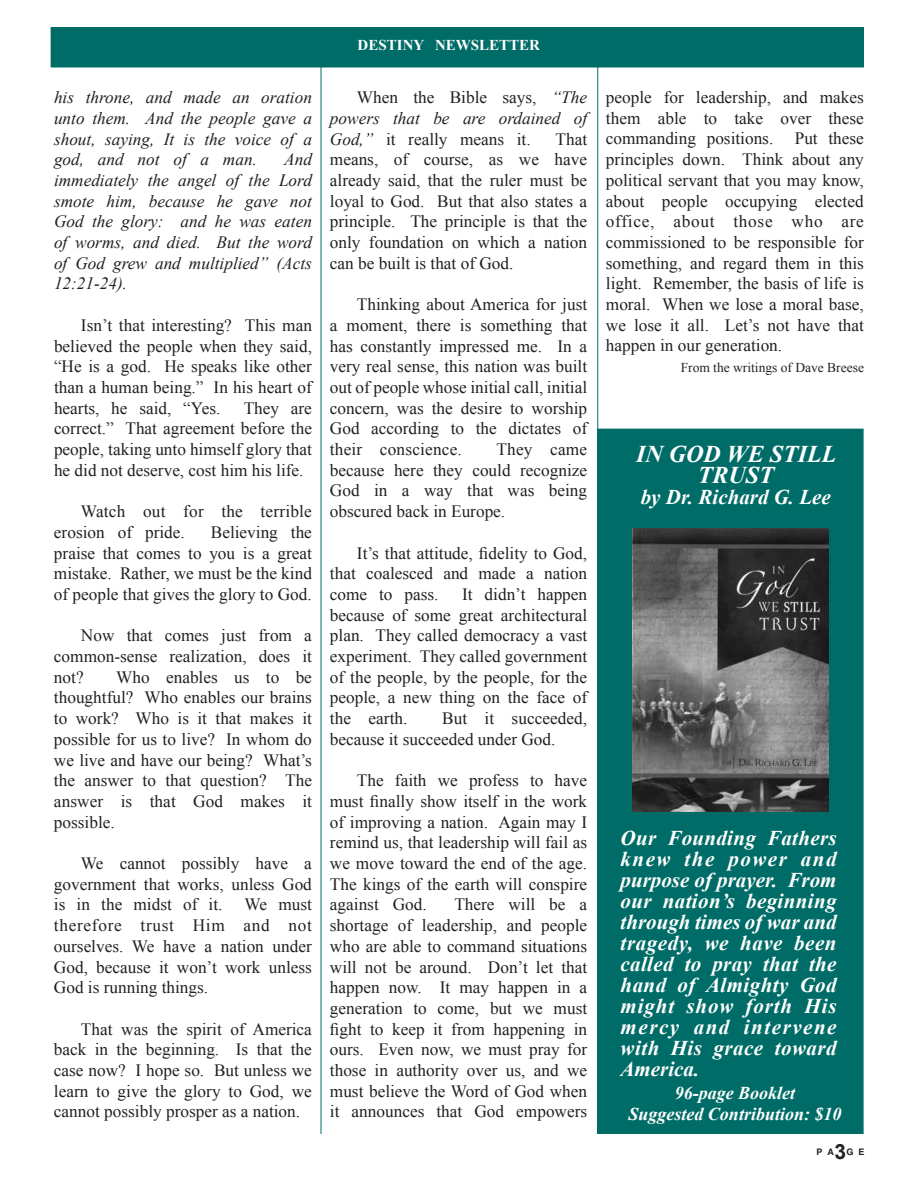
<style>
.page{position:relative;width:918px;height:1188px;background:#fff}
.page>*{position:absolute;margin:0;border:0;box-sizing:border-box;transform-origin:0 0}
.t1{font:italic 700 24px/21px "Times New Roman";color:#fff;text-align:center}
.t2{font:italic 700 21px/21px "Times New Roman";letter-spacing:.025em;color:#fff;text-align:justify}
.t3{font:italic 700 21px "Times New Roman";color:#fff}
.t4{font:700 21px "Arial";color:#231f20}
.t5{font:italic 700 18px/21px "Times New Roman";color:#fff;text-align:center}
.t6{font:17.25px/20.7px "Times New Roman";color:#231f20;text-align:justify}
.t7{font:italic 17.25px/20.7px "Times New Roman";color:#231f20;text-align:justify}
.t8{font:700 15px "Times New Roman";color:#fff}
.t9{font:13.5px "Times New Roman";color:#231f20}
.t10{font:700 9px "Helvetica";color:#231f20}
.s1{font-style:normal}
</style>
<div class="page">
<hr style="left:597px;top:48px;width:1px;height:1079px;background:#006c67">
<hr style="left:321px;top:61px;width:1px;height:1073px;background:#006c67">
<div style="left:597px;top:429px;width:267px;height:705px;background:#006c67;border:2px solid #006c67"></div>
<div style="left:51px;top:27px;width:813px;height:41px;background:#006c67;border:2px solid #006c67"></div>
<img style="left:632px;top:528px;width:196px;height:283px">
<p class="t8" style="left:358px;top:37px;width:184px">DESTINY NEWSLETTER</p>
<p class="t7" style="left:54px;top:87px;width:260px">his throne, and made an oration unto them. And the people gave a shout, saying, It is the voice of a god, and not of a man.</p>
<p class="t7" style="left:54px;top:149px;width:260px;text-indent:230px">And immediately the angel of the Lord smote him, because he gave not God the glory: and he was eaten of worms, and died. But the word of God grew and multiplied” (Acts 12:21-24).</p>
<p class="t6" style="left:54px;top:314px;width:260px;text-indent:27px">Isn’t that interesting? This man believed the people when they said, “He is a god. He speaks like other than a human being.” In his heart of hearts, he said, “Yes.</p>
<p class="t6" style="left:54px;top:397px;width:260px;text-indent:190px">They are correct.” That agreement before the people, taking unto himself glory that he did not deserve, cost him his life.</p>
<p class="t6" style="left:54px;top:501px;width:259px;text-indent:27px">Watch out for the terrible erosion of pride.</p>
<p class="t6" style="left:54px;top:521px;width:260px;text-indent:157px">Believing the praise that comes to you is a great mistake. Rather, we must be the kind of people that gives the glory to God.</p>
<p class="t6" style="left:54px;top:625px;width:260px;text-indent:27px">Now that comes just from a common-sense realization, does it not?</p>
<p class="t6" style="left:54px;top:666px;width:260px;text-indent:62px">Who enables us to be thoughtful? Who enables our brains to work? Who is it that makes it possible for us to live? In whom do we live and have our being? What’s the answer to that question? The answer is that God makes it possible.</p>
<p class="t6" style="left:54px;top:853px;width:260px;text-indent:27px">We cannot possibly have a government that works, unless God is in the midst of it.</p>
<p class="t6" style="left:54px;top:894px;width:259px;text-indent:191px">We must therefore trust Him and not ourselves. We have a nation under God, because it won’t work unless God is running things.</p>
<p class="t6" style="left:54px;top:1018px;width:260px;text-indent:27px">That was the spirit of America back in the beginning. Is that the case now? I hope so. But unless we learn to give the glory to God, we cannot possibly prosper as a nation.</p>
<p class="t7" style="left:330px;top:87px;width:259px;text-indent:27px"><span class="s1">When the Bible says,</span> “The powers that be are ordained of God,” <span class="s1">it really means it.</span></p>
<p class="t6" style="left:330px;top:128px;width:259px;text-indent:226px">That means, of course, as we have already said, that the ruler must be loyal to God. But that also states a principle. The principle is that the only foundation on which a nation can be built is that of God.</p>
<p class="t6" style="left:330px;top:294px;width:259px;text-indent:27px">Thinking about America for just a moment, there is something that has constantly impressed me. In a very real sense, this nation was built out of people whose initial call, initial concern, was the desire to worship God according to the dictates of their conscience.</p>
<p class="t6" style="left:330px;top:439px;width:259px;text-indent:167px">They came because here they could recognize God in a way that was being obscured back in Europe.</p>
<p class="t6" style="left:330px;top:542px;width:259px;text-indent:27px">It’s that attitude, fidelity to God, that coalesced and made a nation come to pass.</p>
<p class="t6" style="left:330px;top:584px;width:259px;text-indent:132px">It didn’t happen because of some great architectural plan. They called democracy a vast experiment. They called government of the people, by the people, for the people, a new thing on the face of the earth.</p>
<p class="t6" style="left:330px;top:708px;width:259px;text-indent:112px">But it succeeded, because it succeeded under God.</p>
<p class="t6" style="left:330px;top:770px;width:259px;text-indent:27px">The faith we profess to have must finally show itself in the work of improving a nation. Again may I remind us, that leadership will fail as we move toward the end of the age.<br>The kings of the earth will conspire against God.</p>
<p class="t6" style="left:330px;top:894px;width:259px;text-indent:124px">There will be a shortage of leadership, and people who are able to command situations will not be around. Don’t let that happen now. It may happen in a generation to come, but we must fight to keep it from happening in ours. Even now, we must pray for those in authority over us, and we must believe the Word of God when it announces that God empowers</p>
<p class="t6" style="left:606px;top:87px;width:260px">people for leadership, and makes them able to take over these commanding positions. Put these principles down. Think about any political servant that you may know, about people occupying elected office, about those who are commissioned to be responsible for something, and regard them in this light. Remember, the basis of life is moral. When we lose a moral base, we lose it all. Let’s not have that happen in our generation.</p>
<p class="t9" style="left:681px;top:359px;width:185px">From the writings of Dave Breese</p>
<h1 class="t1" style="left:636px;top:443px;width:202px">IN GOD WE STILL<br>TRUST</h1>
<p class="t3" style="left:641px;top:485px;width:192px">by Dr. Richard G. Lee</p>
<p class="t2" style="left:621px;top:827px;width:218px">Our Founding Fathers knew the power and purpose of prayer. From our nation’s beginning through times of war and tragedy, we have been called to pray that the hand of Almighty God might show forth His mercy and intervene with His grace toward America.</p>
<p class="t5" style="left:628px;top:1082px;width:215px">96-page Booklet<br>Suggested Contribution: $10</p>
<p class="t4" style="left:835px;top:1138px;width:13px">3</p>
<p class="t10" style="left:817px;top:1147px;width:19px">P A</p>
<p class="t10" style="left:847px;top:1147px;width:20px">G E</p>
</div>
